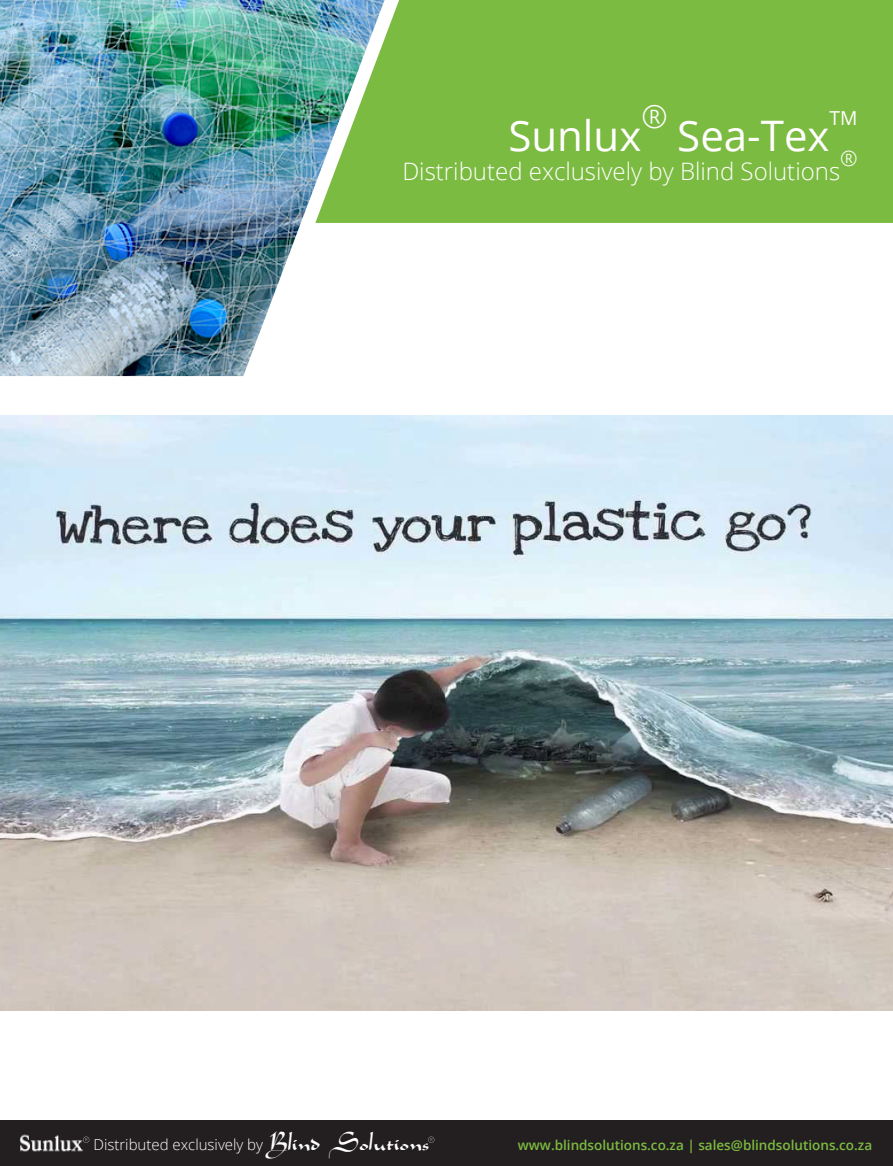
<style>
.page{position:relative;width:893px;height:1166px;background:#fff}
.page>*{position:absolute;margin:0;border:0;box-sizing:border-box;transform-origin:0 0}
.t1{font:42px "Open Sans";color:#fff}
.t2{font:39px "Arabian";color:#fff}
.t3{font:300 31.5px "Open Sans";color:#fff}
.t4{font:300 24px "Open Sans";color:#fff}
.t5{font:300 21px "Open Sans";color:#fff}
.t6{font:19.2px "Open Sans";color:#fff}
.t7{font:300 15px "Open Sans";color:#fff}
.t8{font:600 13.5px "Open Sans";color:#7cbb41}
</style>
<div class="page">
<img style="left:0;top:415px;width:893px;height:595px">
<div style="left:385px;top:0;width:508px;height:223px;background:#7cbb41"></div>
<img style="left:0;top:0;width:385px;height:376px">
<div style="left:0;top:1120px;width:893px;height:45px;background:#231f20"></div>
<svg style="left:428px;top:1136px;width:6px;height:6px"></svg>
<img style="left:19px;top:1134px;width:71px;height:18px">
<svg style="left:81px;top:1136px;width:8px;height:11px"></svg>
<h3 class="t3" style="left:641px;top:95px;width:28px">®</h3>
<h3 class="t6" style="left:830px;top:105px;width:30px">TM</h3>
<h3 class="t4" style="left:402px;top:154px;width:439px">Distributed exclusively by Blind Solutions</h3>
<h1 class="t1" style="left:508px;top:107px;width:135px">Sunlux</h1>
<h1 class="t1" style="left:677px;top:107px;width:154px">Sea-Tex</h1>
<h3 class="t5" style="left:840px;top:144px;width:19px">®</h3>
<p class="t7" style="left:93px;top:1133px;width:171px">Distributed exclusively by</p>
<h2 class="t2" style="left:270px;top:1113px;width:161px">Blind Solutions</h2>
<p class="t8" style="left:518px;top:1135px;width:356px">www.blindsolutions.co.za | sales@blindsolutions.co.za</p>
</div>
